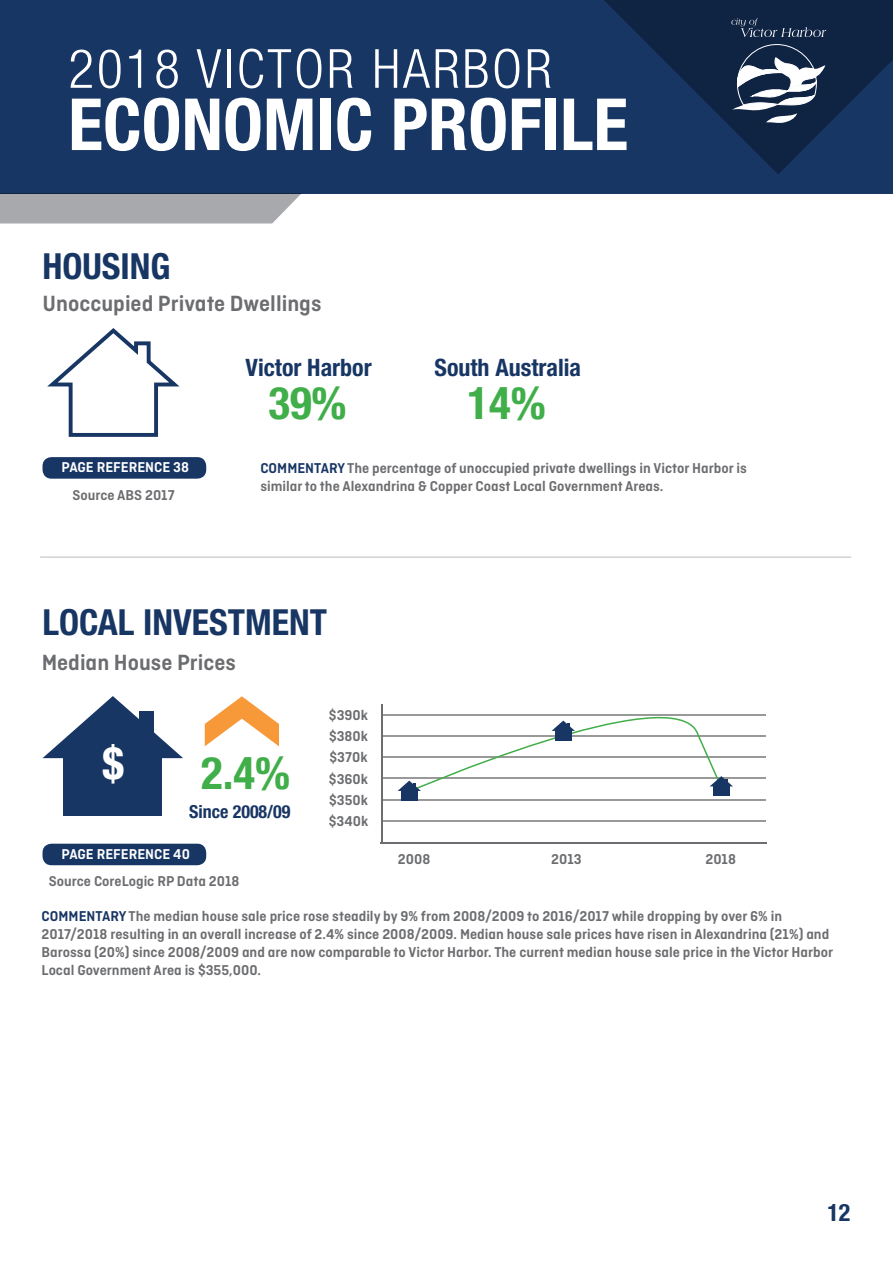
<style>
.page{position:relative;width:893px;height:1263px;background:#fff}
.page>*{position:absolute;margin:0;border:0;box-sizing:border-box;transform-origin:0 0}
.t1{font:700 condensed 72px "Helvetica Neue LT Std";color:#fff}
.t2{font:300 condensed 54px "Helvetica Neue LT Std";letter-spacing:.05em;color:#fff}
.t3{font:700 condensed 45px "Helvetica Neue LT Std";color:#40ae49}
.t4{font:700 condensed 45px "Helvetica Neue LT Std";color:#fff}
.t5{font:700 condensed 36px "Helvetica Neue LT Std";color:#183664}
.t6{font:700 condensed 24px "Helvetica Neue LT Std";color:#183664}
.t7{font:600 23.25px "Ciutadella";color:#6c6d70}
.t8{font:700 condensed 18px "Helvetica Neue LT Std";color:#183664}
.t9{font:600 15px/18px "Ciutadella";color:#6c6d70}
.t10{font:600 15px "Ciutadella";color:#fff}
.s1{color:#183664}
</style>
<div class="page">
<div style="left:0;top:0;width:893px;height:193px;background:#183664"></div>
<svg style="left:0;top:193px;width:302px;height:30px"></svg>
<svg style="left:604px;top:0;width:289px;height:174px"></svg>
<svg style="left:731px;top:18px;width:95px;height:19px"></svg>
<svg style="left:732px;top:44px;width:94px;height:80px"></svg>
<svg style="left:47px;top:328px;width:133px;height:109px"></svg>
<div style="left:64px;top:745px;width:98px;height:71px;background:#183664"></div>
<svg style="left:43px;top:696px;width:140px;height:62px"></svg>
<div style="left:139px;top:711px;width:14px;height:23px;background:#183664"></div>
<hr style="left:383px;top:820px;width:382px;height:1px;background:#999">
<hr style="left:383px;top:799px;width:382px;height:1px;background:#999">
<hr style="left:383px;top:778px;width:382px;height:1px;background:#999">
<hr style="left:383px;top:757px;width:382px;height:1px;background:#999">
<hr style="left:383px;top:735px;width:382px;height:1px;background:#999">
<hr style="left:383px;top:714px;width:382px;height:1px;background:#999">
<hr style="left:381px;top:842px;width:386px;height:2px;background:#6c6d70">
<hr style="left:381px;top:704px;width:2px;height:140px;background:#6c6d70">
<div style="left:43px;top:457px;width:163px;height:22px;background:#183664;border-radius:9px"></div>
<div style="left:43px;top:844px;width:163px;height:21px;background:#183664;border-radius:9px"></div>
<div style="left:401px;top:789px;width:16px;height:11px;background:#183664"></div>
<div style="left:713px;top:784px;width:16px;height:12px;background:#183664"></div>
<svg style="left:398px;top:715px;width:335px;height:79px"></svg>
<hr style="left:40px;top:556px;width:811px;height:2px;background:#d1d2d4">
<svg style="left:205px;top:696px;width:74px;height:50px"></svg>
<h2 class="t2" style="left:68px;top:38px;width:485px">2018 VICTOR HARBOR</h2>
<h1 class="t1" style="left:68px;top:81px;width:561px">ECONOMIC PROFILE</h1>
<h3 class="t5" style="left:43px;top:245px;width:130px">HOUSING</h3>
<h3 class="t7" style="left:43px;top:290px;width:280px">Unoccupied Private Dwellings</h3>
<h3 class="t6" style="left:246px;top:353px;width:128px">Victor Harbor</h3>
<h3 class="t3" style="left:268px;top:376px;width:80px">39%</h3>
<h3 class="t6" style="left:435px;top:353px;width:148px">South Australia</h3>
<h3 class="t3" style="left:468px;top:376px;width:80px">14%</h3>
<p class="t10" style="left:62px;top:459px;width:129px">PAGE REFERENCE 38</p>
<p class="t9" style="left:72px;top:486px;width:104px">Source ABS 2017</p>
<p class="t9" style="left:260px;top:459px;width:488px"><span class="s1">COMMENTARY</span> The percentage of unoccupied private dwellings in Victor Harbor is similar to the Alexandrina &amp; Copper Coast Local Government Areas.</p>
<h3 class="t5" style="left:43px;top:601px;width:286px">LOCAL INVESTMENT</h3>
<h3 class="t7" style="left:42px;top:649px;width:196px">Median House Prices</h3>
<h3 class="t4" style="left:103px;top:736px;width:23px">$</h3>
<h3 class="t3" style="left:201px;top:746px;width:91px">2.4%</h3>
<p class="t8" style="left:189px;top:801px;width:103px">Since 2008/09</p>
<p class="t10" style="left:62px;top:845px;width:130px">PAGE REFERENCE 40</p>
<p class="t9" style="left:329px;top:706px;width:41px">$390k</p>
<p class="t9" style="left:329px;top:727px;width:41px">$380k</p>
<p class="t9" style="left:330px;top:748px;width:40px">$370k</p>
<p class="t9" style="left:329px;top:770px;width:41px">$360k</p>
<p class="t9" style="left:329px;top:791px;width:40px">$350k</p>
<p class="t9" style="left:329px;top:812px;width:41px">$340k</p>
<p class="t9" style="left:398px;top:850px;width:34px">2008</p>
<p class="t9" style="left:551px;top:850px;width:32px">2013</p>
<p class="t9" style="left:705px;top:850px;width:32px">2018</p>
<p class="t9" style="left:49px;top:871px;width:192px">Source CoreLogic RP Data 2018</p>
<p class="t9" style="left:42px;top:907px;width:793px"><span class="s1">COMMENTARY</span> The median house sale price rose steadily by 9% from 2008/2009 to 2016/2017 while dropping by over 6% in 2017/2018 resulting in an overall increase of 2.4% since 2008/2009. Median house sale prices have risen in Alexandrina (21%) and Barossa (20%) since 2008/2009 and are now comparable to Victor Harbor. The current median house sale price in the Victor Harbor Local Government Area is $355,000.</p>
<h3 class="t6" style="left:827px;top:1198px;width:25px">12</h3>
</div>
